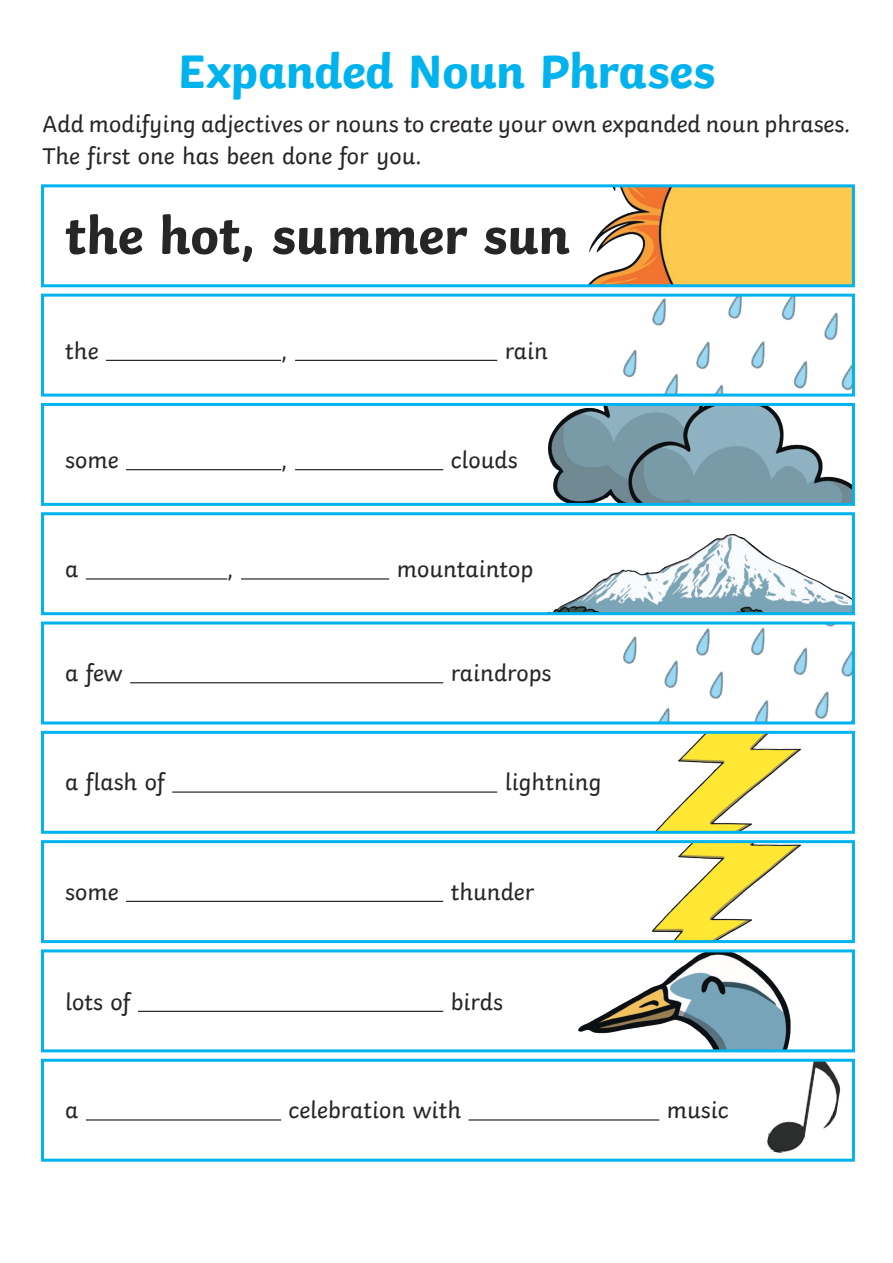
<style>
.page{position:relative;width:893px;height:1263px;background:#fff}
.page>*{position:absolute;margin:0;border:0;box-sizing:border-box;transform-origin:0 0}
.Heading_2{font:700 54px "Twinkl";color:#282526}
.Heading_1{font:700 49.5px "Twinkl";letter-spacing:-.01em;color:#00b3ef}
.KS1_Body_Copy{font:24px/31.5px "Twinkl";color:#282526}
</style>
<div class="page">
<img style="left:589px;top:188px;width:262px;height:95px">
<div style="left:41px;top:184px;width:814px;height:103px;border:3px solid #00b3ef"></div>
<img style="left:549px;top:407px;width:302px;height:95px">
<div style="left:41px;top:403px;width:814px;height:103px;border:3px solid #00b3ef"></div>
<hr style="left:126px;top:469px;width:155px;height:1px;background:#282526">
<hr style="left:295px;top:469px;width:148px;height:1px;background:#282526">
<img style="left:553px;top:535px;width:298px;height:76px">
<div style="left:41px;top:512px;width:814px;height:103px;border:3px solid #00b3ef"></div>
<hr style="left:86px;top:578px;width:141px;height:2px;background:#282526">
<hr style="left:241px;top:578px;width:148px;height:2px;background:#282526">
<img style="left:623px;top:625px;width:228px;height:95px">
<div style="left:41px;top:621px;width:814px;height:103px;border:3px solid #00b3ef"></div>
<hr style="left:130px;top:682px;width:313px;height:1px;background:#282526">
<img style="left:656px;top:735px;width:146px;height:95px">
<div style="left:41px;top:731px;width:814px;height:103px;border:3px solid #00b3ef"></div>
<hr style="left:172px;top:791px;width:325px;height:2px;background:#282526">
<img style="left:652px;top:844px;width:149px;height:95px">
<div style="left:41px;top:840px;width:814px;height:103px;border:3px solid #00b3ef"></div>
<hr style="left:126px;top:901px;width:317px;height:1px;background:#282526">
<img style="left:578px;top:953px;width:213px;height:95px">
<div style="left:41px;top:949px;width:814px;height:103px;border:3px solid #00b3ef"></div>
<hr style="left:138px;top:1011px;width:305px;height:1px;background:#282526">
<img style="left:767px;top:1063px;width:74px;height:90px">
<div style="left:41px;top:1059px;width:814px;height:103px;border:3px solid #00b3ef"></div>
<hr style="left:86px;top:1119px;width:195px;height:1px;background:#282526">
<hr style="left:469px;top:1119px;width:190px;height:1px;background:#282526">
<img style="left:623px;top:298px;width:228px;height:95px">
<div style="left:41px;top:294px;width:814px;height:103px;border:3px solid #00b3ef"></div>
<hr style="left:106px;top:360px;width:175px;height:1px;background:#282526">
<hr style="left:295px;top:360px;width:202px;height:1px;background:#282526">
<p class="Heading_1" style="left:178px;top:31px;width:539px">Expanded Noun Phrases</p>
<p class="KS1_Body_Copy" style="left:42px;top:106px;width:809px">Add modifying adjectives or nouns to create your own expanded noun phrases.<br>The first one has been done for you.</p>
<p class="Heading_2" style="left:65px;top:191px;width:506px">the hot, summer sun</p>
<p class="KS1_Body_Copy" style="left:65px;top:333px;width:35px">the</p>
<p class="KS1_Body_Copy" style="left:65px;top:442px;width:55px">some</p>
<p class="KS1_Body_Copy" style="left:65px;top:551px;width:15px">a</p>
<p class="KS1_Body_Copy" style="left:227px;top:551px;width:8px">,</p>
<p class="KS1_Body_Copy" style="left:281px;top:333px;width:8px">,</p>
<p class="KS1_Body_Copy" style="left:281px;top:442px;width:8px">,</p>
<p class="KS1_Body_Copy" style="left:505px;top:333px;width:45px">rain</p>
<p class="KS1_Body_Copy" style="left:451px;top:442px;width:69px">clouds</p>
<p class="KS1_Body_Copy" style="left:397px;top:551px;width:138px">mountaintop</p>
<p class="KS1_Body_Copy" style="left:65px;top:655px;width:59px">a few</p>
<p class="KS1_Body_Copy" style="left:451px;top:655px;width:102px">raindrops</p>
<p class="KS1_Body_Copy" style="left:65px;top:764px;width:101px">a flash of</p>
<p class="KS1_Body_Copy" style="left:505px;top:764px;width:98px">lightning</p>
<p class="KS1_Body_Copy" style="left:65px;top:874px;width:55px">some</p>
<p class="KS1_Body_Copy" style="left:451px;top:874px;width:85px">thunder</p>
<p class="KS1_Body_Copy" style="left:65px;top:983px;width:67px">lots of</p>
<p class="KS1_Body_Copy" style="left:451px;top:983px;width:54px">birds</p>
<p class="KS1_Body_Copy" style="left:65px;top:1092px;width:15px">a</p>
<p class="KS1_Body_Copy" style="left:289px;top:1092px;width:174px">celebration with</p>
<p class="KS1_Body_Copy" style="left:667px;top:1092px;width:63px">music</p>
</div>
